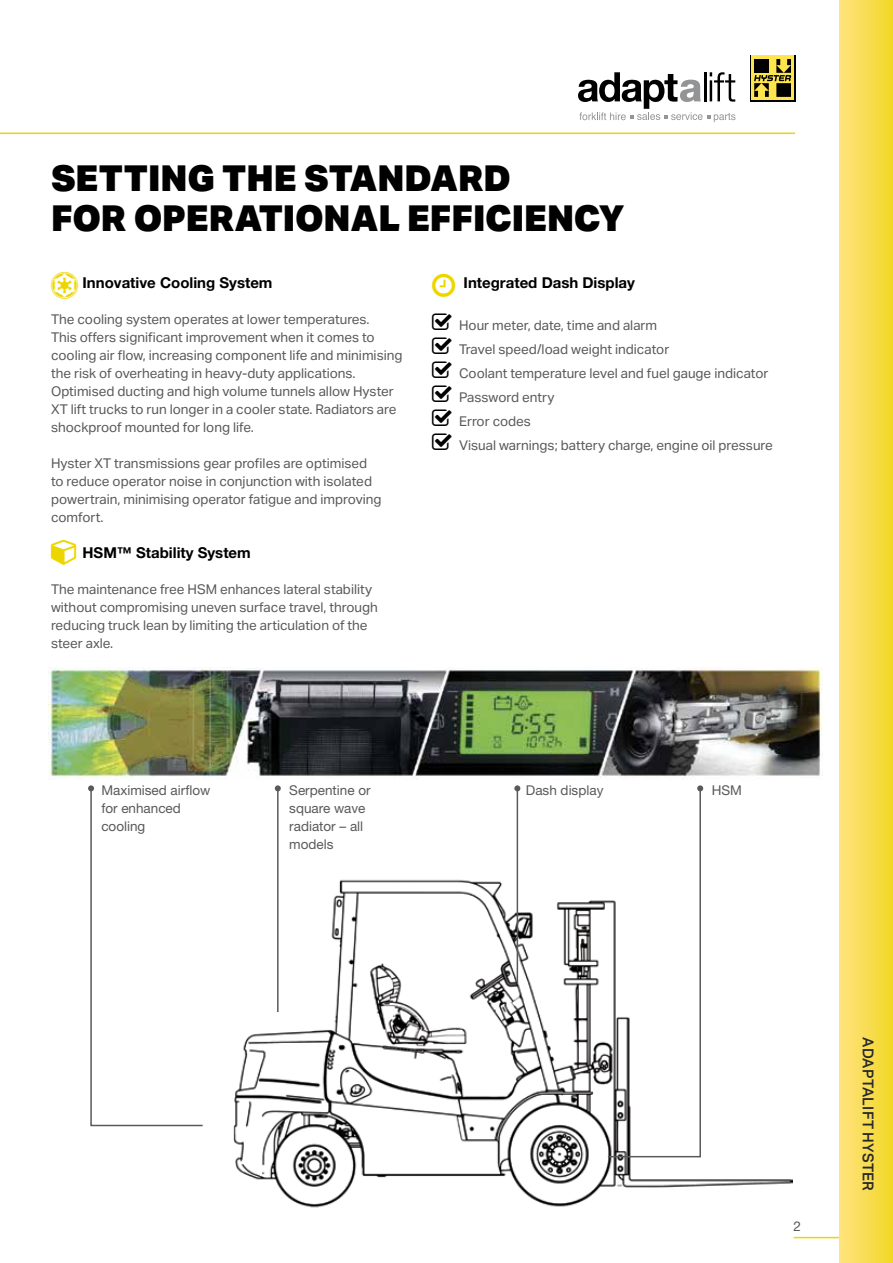
<style>
.page{position:relative;width:893px;height:1263px;background:#fff}
.page>*{position:absolute;margin:0;border:0;box-sizing:border-box;transform-origin:0 0}
.t1{font:900 35.85px/40px "Aktiv Grotesk";color:#000}
.t2{font:700 15px "Helvetica Neue LT Std";color:#000}
.t3{font:500 15px "Aktiv Grotesk";letter-spacing:.015em;color:#292829}
.t4{font:13.5px/18px "Aktiv Grotesk";color:#58595b}
.t5{font:13.5px/18px "Helvetica Neue LT Std";color:#58595b}
</style>
<div class="page">
<div style="left:839px;top:0;width:54px;height:1263px;background:linear-gradient(to right,#ffe380,#f1d827)"></div>
<img style="left:233px;top:846px;width:559px;height:362px">
<hr style="left:0;top:133px;width:795px;height:1px;background:#edd600">
<svg style="left:750px;top:55px;width:45px;height:46px"></svg>
<div style="left:751px;top:56px;width:43px;height:44px;background:#fee54e"></div>
<svg style="left:754px;top:59px;width:37px;height:38px"></svg>
<svg style="left:578px;top:72px;width:157px;height:50px"></svg>
<svg style="left:606px;top:785px;width:97px;height:373px"></svg>
<hr style="left:517px;top:788px;width:1px;height:195px;background:#58595b">
<svg style="left:514px;top:785px;width:6px;height:6px"></svg>
<hr style="left:277px;top:788px;width:2px;height:224px;background:#58595b">
<svg style="left:275px;top:785px;width:6px;height:6px"></svg>
<svg style="left:88px;top:785px;width:115px;height:342px"></svg>
<img style="left:48px;top:668px;width:775px;height:111px">
<hr style="left:794px;top:1237px;width:45px;height:1px;background:#edd600">
<h1 class="t1" style="left:51px;top:158px;width:575px">SETTING THE STANDARD<br>FOR OPERATIONAL EFFICIENCY</h1>
<p class="t2" style="left:83px;top:273px;width:191px">Innovative Cooling System</p>
<p class="t4" style="left:51px;top:310px;width:353px">The cooling system operates at lower temperatures.<br>This offers significant improvement when it comes to cooling air flow, increasing component life and minimising the risk of overheating in heavy-duty applications.<br>Optimised ducting and high volume tunnels allow Hyster XT lift trucks to run longer in a cooler state. Radiators are shockproof mounted for long life.</p>
<p class="t4" style="left:51px;top:454px;width:332px">Hyster XT transmissions gear profiles are optimised to reduce operator noise in conjunction with isolated powertrain, minimising operator fatigue and improving comfort.</p>
<p class="t2" style="left:83px;top:543px;width:170px">HSM™ Stability System</p>
<p class="t4" style="left:51px;top:580px;width:328px">The maintenance free HSM enhances lateral stability without compromising uneven surface travel, through reducing truck lean by limiting the articulation of the steer axle.</p>
<p class="t2" style="left:464px;top:273px;width:173px">Integrated Dash Display</p>
<p class="t4" style="left:459px;top:313px;width:315px;line-height:24px">Hour meter, date, time and alarm<br>Travel speed/load weight indicator<br>Coolant temperature level and fuel gauge indicator Password entry<br>Error codes<br>Visual warnings; battery charge, engine oil pressure</p>
<p class="t5" style="left:101px;top:781px;width:110px">Maximised airflow for enhanced cooling</p>
<p class="t5" style="left:289px;top:781px;width:83px">Serpentine or square wave radiator – all models</p>
<p class="t5" style="left:526px;top:781px;width:79px">Dash display</p>
<p class="t5" style="left:712px;top:781px;width:32px">HSM</p>
<p class="t5" style="left:794px;top:1216px;width:9px">2</p>
<p class="t3" style="left:877px;top:1037px;width:155px;rotate:90deg">ADAPTALIFT HYSTER</p>
</div>
